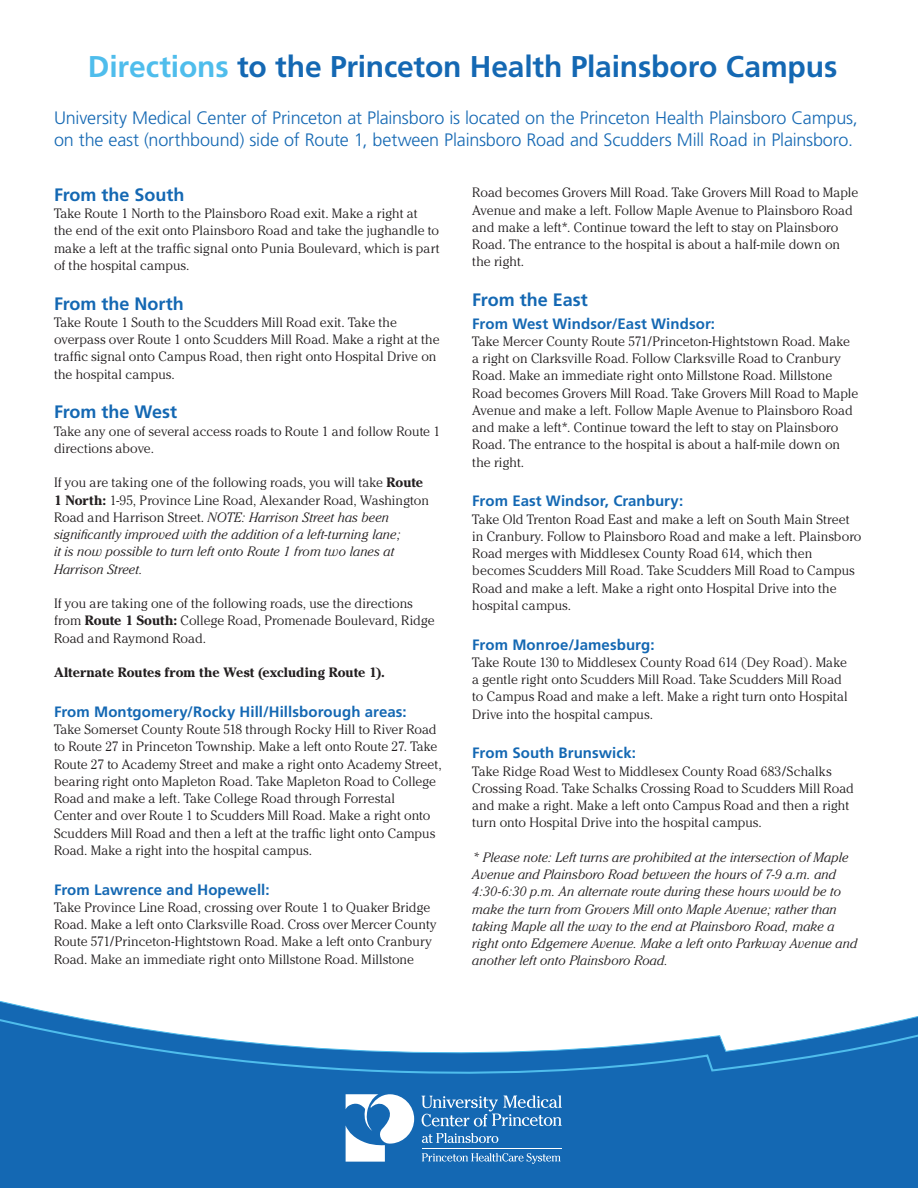
<style>
.page{position:relative;width:918px;height:1188px;background:#fff}
.page>*{position:absolute;margin:0;border:0;box-sizing:border-box;transform-origin:0 0}
.t1{font:700 30px "Frutiger";letter-spacing:-.005em;color:#1468b3}
.Text{font:300 18px/21.6px "Frutiger";letter-spacing:-.01em;color:#1468b3}
.Heading_2{font:700 18px "Frutiger";color:#1468b3}
.Subheaing{font:700 15px "Frutiger";letter-spacing:.005em;color:#1468b3}
.Text-2{font:300 13.5px/17.2px "Cheltenham";color:#231f20}
.Text-3{font:italic 300 13.5px/17.2px "Cheltenham";letter-spacing:.005em;color:#231f20}
.Text-4{font:700 13.5px "Cheltenham";color:#231f20}
.s1{color:#4fbdec}
.s2{font-weight:700}
.s3{font-style:italic}
</style>
<div class="page">
<svg style="left:0;top:1001px;width:918px;height:187px"></svg>
<svg style="left:0;top:1012px;width:918px;height:102px"></svg>
<svg style="left:346px;top:1094px;width:68px;height:68px"></svg>
<svg style="left:422px;top:1095px;width:140px;height:32px"></svg>
<svg style="left:422px;top:1133px;width:76px;height:10px"></svg>
<hr style="left:422px;top:1148px;width:140px;height:1px;background:#fff">
<svg style="left:422px;top:1153px;width:139px;height:11px"></svg>
<p class="t1" style="left:88px;top:49px;width:751px"><span class="s1">Directions</span> to the Princeton Health Plainsboro Campus</p>
<p class="Text" style="left:54px;top:107px;width:805px">University Medical Center of Princeton at Plainsboro is located on the Princeton Health Plainsboro Campus, on the east (northbound) side of Route 1, between Plainsboro Road and Scudders Mill Road in Plainsboro.</p>
<p class="Text-2" style="left:472px;top:184px;width:388px">Road becomes Grovers Mill Road. Take Grovers Mill Road to Maple Avenue and make a left. Follow Maple Avenue to Plainsboro Road and make a left*. Continue toward the left to stay on Plainsboro Road. The entrance to the hospital is about a half-mile down on</p>
<p class="Text-2" style="left:472px;top:253px;width:53px">the right.</p>
<p class="Heading_2" style="left:472px;top:289px;width:117px">From the East</p>
<p class="Subheaing" style="left:472px;top:315px;width:244px">From West Windsor/East Windsor:</p>
<p class="Text-2" style="left:472px;top:332px;width:388px">Take Mercer County Route 571/Princeton-Hightstown Road. Make a right on Clarksville Road. Follow Clarksville Road to Cranbury Road. Make an immediate right onto Millstone Road. Millstone Road becomes Grovers Mill Road. Take Grovers Mill Road to Maple Avenue and make a left. Follow Maple Avenue to Plainsboro Road and make a left*. Continue toward the left to stay on Plainsboro Road. The entrance to the hospital is about a half-mile down on</p>
<p class="Text-2" style="left:472px;top:453px;width:53px">the right.</p>
<p class="Subheaing" style="left:472px;top:492px;width:212px">From East Windsor, Cranbury:</p>
<p class="Text-2" style="left:472px;top:510px;width:391px">Take Old Trenton Road East and make a left on South Main Street in Cranbury. Follow to Plainsboro Road and make a left. Plainsboro Road merges with Middlesex County Road 614, which then becomes Scudders Mill Road. Take Scudders Mill Road to Campus Road and make a left. Make a right onto Hospital Drive into the hospital campus.</p>
<p class="Subheaing" style="left:472px;top:636px;width:184px">From Monroe/Jamesburg:</p>
<p class="Text-2" style="left:472px;top:653px;width:377px">Take Route 130 to Middlesex County Road 614 (Dey Road). Make a gentle right onto Scudders Mill Road. Take Scudders Mill Road to Campus Road and make a left. Make a right turn onto Hospital Drive into the hospital campus.</p>
<p class="Subheaing" style="left:472px;top:744px;width:165px">From South Brunswick:</p>
<p class="Text-2" style="left:472px;top:762px;width:383px">Take Ridge Road West to Middlesex County Road 683/Schalks Crossing Road. Take Schalks Crossing Road to Scudders Mill Road and make a right. Make a left onto Campus Road and then a right turn onto Hospital Drive into the hospital campus.</p>
<p class="Text-3" style="left:472px;top:849px;width:387px">* Please note: Left turns are prohibited at the intersection of Maple Avenue and Plainsboro Road between the hours of 7-9 a.m. and 4:30-6:30 p.m. An alternate route during these hours would be to make the turn from Grovers Mill onto Maple Avenue; rather than taking Maple all the way to the end at Plainsboro Road, make a right onto Edgemere Avenue. Make a left onto Parkway Avenue and another left onto Plainsboro Road.</p>
<p class="Heading_2" style="left:54px;top:184px;width:132px">From the South</p>
<p class="Text-2" style="left:54px;top:205px;width:387px">Take Route 1 North to the Plainsboro Road exit. Make a right at<br>the end of the exit onto Plainsboro Road and take the jughandle to make a left at the traffic signal onto Punia Boulevard, which is part of the hospital campus.</p>
<p class="Heading_2" style="left:54px;top:293px;width:131px">From the North</p>
<p class="Text-2" style="left:54px;top:313px;width:387px">Take Route 1 South to the Scudders Mill Road exit. Take the overpass over Route 1 onto Scudders Mill Road. Make a right at the traffic signal onto Campus Road, then right onto Hospital Drive on the hospital campus.</p>
<p class="Heading_2" style="left:54px;top:402px;width:125px">From the West</p>
<p class="Text-2" style="left:54px;top:422px;width:388px">Take any one of several access roads to Route 1 and follow Route 1 directions above.</p>
<p class="Text-2" style="left:54px;top:474px;width:377px">If you are taking one of the following roads, you will take <span class="s2">Route 1 North:</span> 1-95, Province Line Road, Alexander Road, Washington Road and Harrison Street. <span class="s3">NOTE: Harrison Street has been significantly improved with the addition of a left-turning lane;</span></p>
<p class="Text-3" style="left:54px;top:543px;width:342px">it is now possible to turn left onto Route 1 from two lanes at<br>Harrison Street.</p>
<p class="Text-2" style="left:54px;top:595px;width:382px">If you are taking one of the following roads, use the directions from <span class="s2">Route 1 South:</span> College Road, Promenade Boulevard, Ridge<br>Road and Raymond Road.</p>
<p class="Text-4" style="left:54px;top:664px;width:333px">Alternate Routes from the West (excluding Route 1).</p>
<p class="Subheaing" style="left:54px;top:703px;width:354px">From Montgomery/Rocky Hill/Hillsborough areas:</p>
<p class="Text-2" style="left:54px;top:721px;width:389px">Take Somerset County Route 518 through Rocky Hill to River Road to Route 27 in Princeton Township. Make a left onto Route 27. Take Route 27 to Academy Street and make a right onto Academy Street, bearing right onto Mapleton Road. Take Mapleton Road to College Road and make a left. Take College Road through Forrestal<br>Center and over Route 1 to Scudders Mill Road. Make a right onto Scudders Mill Road and then a left at the traffic light onto Campus Road. Make a right into the hospital campus.</p>
<p class="Subheaing" style="left:54px;top:881px;width:217px">From Lawrence and Hopewell:</p>
<p class="Text-2" style="left:54px;top:898px;width:384px">Take Province Line Road, crossing over Route 1 to Quaker Bridge Road. Make a left onto Clarksville Road. Cross over Mercer County Route 571/Princeton-Hightstown Road. Make a left onto Cranbury Road. Make an immediate right onto Millstone Road. Millstone</p>
</div>
